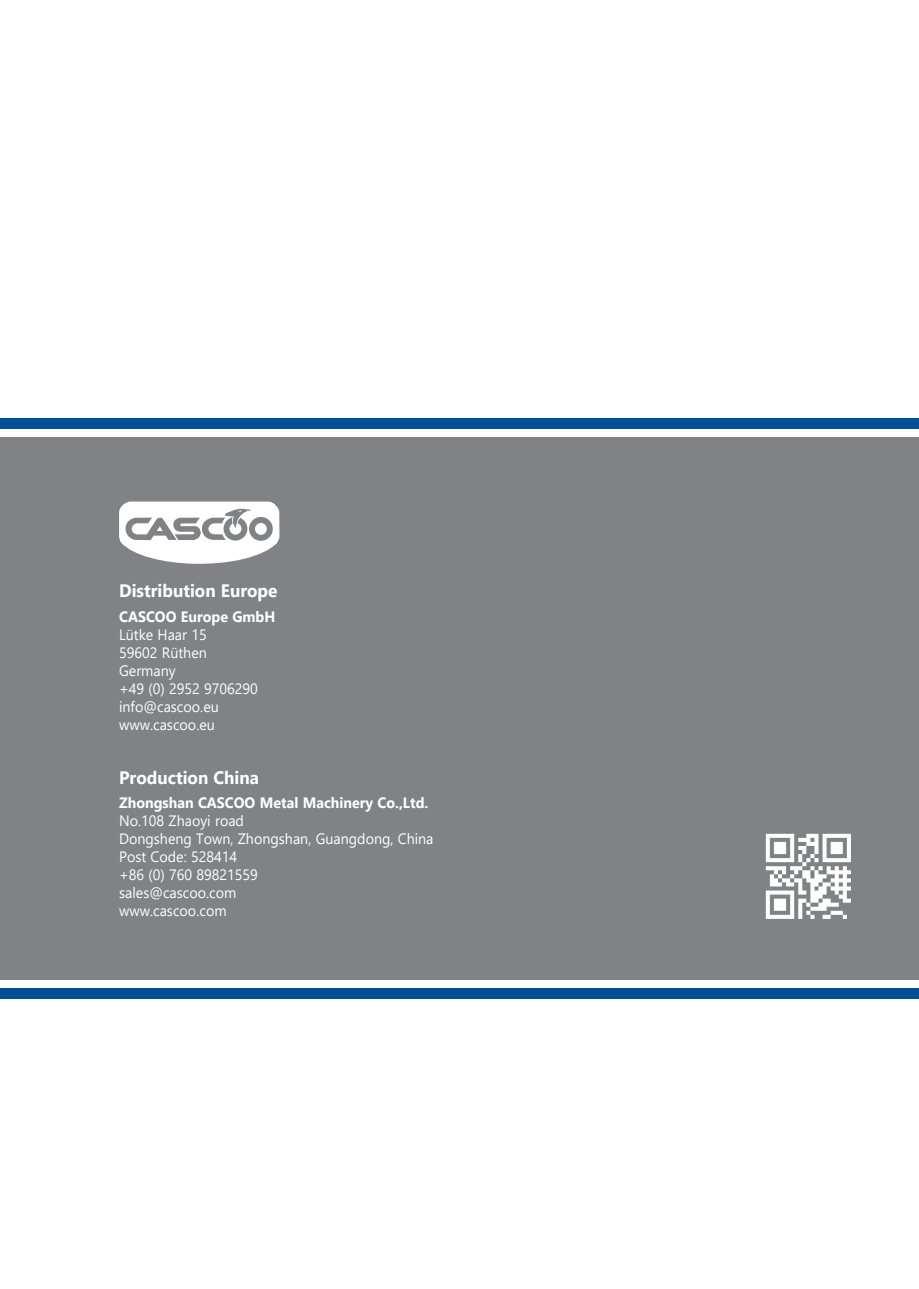
<style>
.page{position:relative;width:919px;height:1289px;background:#fff}
.page>*{position:absolute;margin:0;border:0;box-sizing:border-box;transform-origin:0 0}
.t1{font:700 18px "Segoe UI";color:#fff;scale:.95 1}
.t2{font:15px/18px "Segoe UI";color:#fff;scale:.95 1}
.t3{font:700 15px "Segoe UI";color:#fff;scale:.95 1}
</style>
<div class="page">
<div style="left:0;top:438px;width:918px;height:542px;background:#808285"></div>
<div style="left:0;top:988px;width:918px;height:11px;background:#014f94"></div>
<div style="left:0;top:418px;width:918px;height:11px;background:#014f94"></div>
<svg style="left:765px;top:833px;width:85px;height:85px"></svg>
<svg style="left:119px;top:501px;width:160px;height:63px"></svg>
<p class="t1" style="left:119px;top:584px;width:168px">Distribution Europe</p>
<p class="t3" style="left:119px;top:610px;width:166px">CASCOO Europe GmbH</p>
<p class="t2" style="left:119px;top:627px;width:148px">Lütke Haar 15<br>59602 Rüthen<br>Germany<br>+49 (0) 2952 9706290 info@cascoo.eu www.cascoo.eu</p>
<p class="t1" style="left:119px;top:770px;width:149px">Production China</p>
<p class="t3" style="left:119px;top:797px;width:327px">Zhongshan CASCOO Metal Machinery Co.,Ltd.</p>
<p class="t2" style="left:119px;top:813px;width:332px">No.108 Zhaoyi road<br>Dongsheng Town, Zhongshan, Guangdong, China<br>Post Code: 528414<br>+86 (0) 760 89821559<br>sales@cascoo.com<br>www.cascoo.com</p>
</div>
